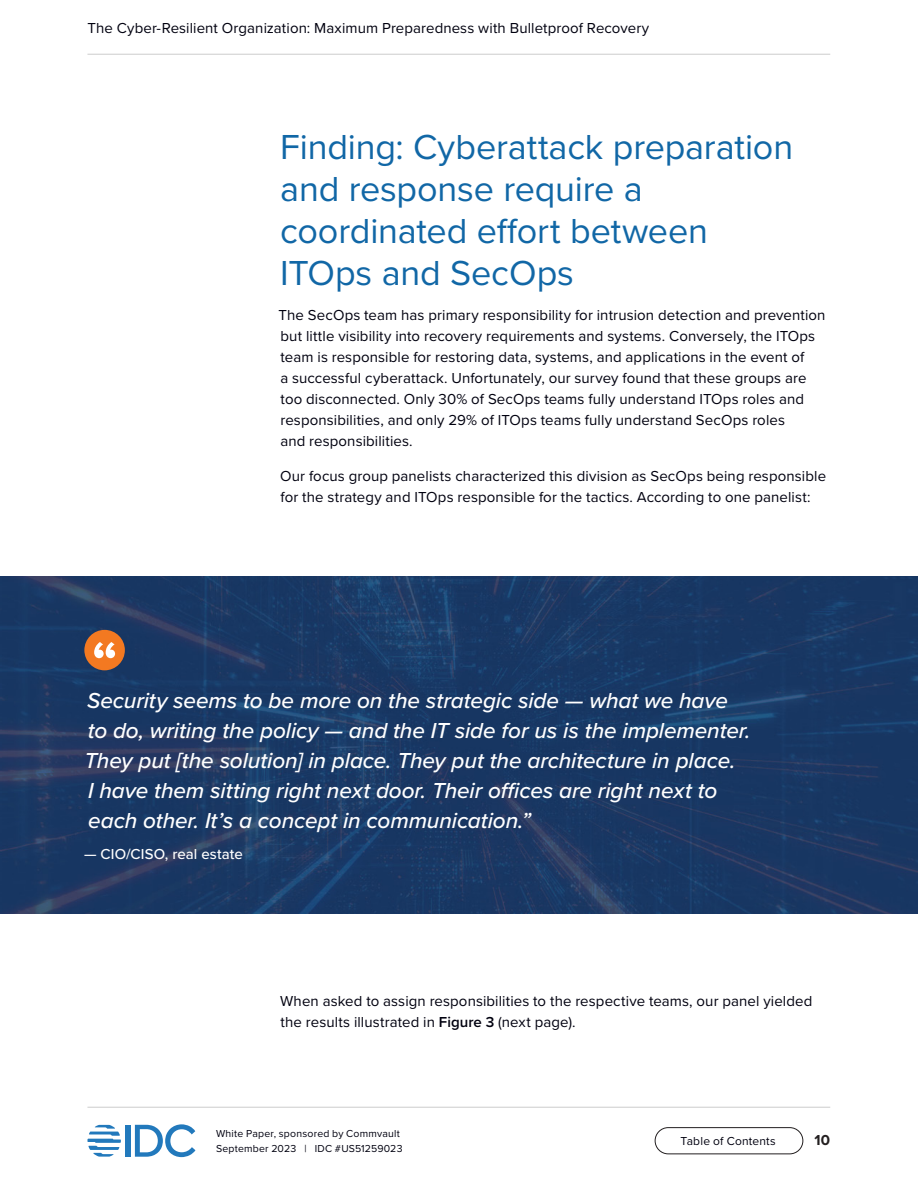
<style>
.page{position:relative;width:918px;height:1188px;background:#fff}
.page>*{position:absolute;margin:0;border:0;box-sizing:border-box;transform-origin:0 0}
.t1{font:36px/42px "Proxima Nova";letter-spacing:-.005em;color:#1167a6}
.t2{font:italic 500 22.5px/30px "Proxima Nova";letter-spacing:-.005em;color:#fff}
.t3{font:15px/21px "Proxima Nova";letter-spacing:.005em;color:#01010f}
.t4{font:500 15px "Proxima Nova";letter-spacing:.005em;color:#fff}
.t5{font:700 15px "Proxima Nova";color:#231f20}
.t6{font:12px "Proxima Nova";letter-spacing:.015em;color:#01010f}
.t7{font:10.5px/15px "Proxima Nova";letter-spacing:.02em;color:#01010f}
.s1{font-weight:600}
</style>
<div class="page">
<div style="left:126px;top:1125px;width:5px;height:32px;background:#2279bc"></div>
<svg style="left:135px;top:1124px;width:60px;height:33px"></svg>
<svg style="left:87px;top:1125px;width:34px;height:32px"></svg>
<div style="left:655px;top:1127px;width:148px;height:27px;border:1px solid #231f20;border-radius:13px"></div>
<hr style="left:87px;top:54px;width:743px;height:1px;background:#ccc">
<hr style="left:87px;top:1107px;width:743px;height:1px;background:#ccc">
<img style="left:0;top:576px;width:918px;height:337px">
<div style="left:84px;top:630px;width:41px;height:40px;background:#f37921;border-radius:50%"></div>
<svg style="left:94px;top:642px;width:21px;height:16px"></svg>
<p class="t3" style="left:87px;top:17px;width:563px">The Cyber-Resilient Organization: Maximum Preparedness with Bulletproof Recovery</p>
<h1 class="t1" style="left:280px;top:124px;width:515px">Finding: Cyberattack preparation and response require a coordinated effort between<br>ITOps and SecOps</h1>
<p class="t3" style="left:279px;top:304px;width:548px">The SecOps team has primary responsibility for intrusion detection and prevention but little visibility into recovery requirements and systems. Conversely, the ITOps team is responsible for restoring data, systems, and applications in the event of<br>a successful cyberattack. Unfortunately, our survey found that these groups are too disconnected. Only 30% of SecOps teams fully understand ITOps roles and responsibilities, and only 29% of ITOps teams fully understand SecOps roles<br>and responsibilities.</p>
<p class="t3" style="left:280px;top:465px;width:547px">Our focus group panelists characterized this division as SecOps being responsible for the strategy and ITOps responsible for the tactics. According to one panelist:</p>
<p class="t2" style="left:84px;top:685px;width:668px">Security seems to be more on the strategic side — what we have<br>to do, writing the policy — and the IT side for us is the implementer.<br>They put [the solution] in place. They put the architecture in place.<br>I have them sitting right next door. Their offices are right next to each other. It’s a concept in communication.”</p>
<p class="t4" style="left:84px;top:843px;width:160px">— CIO/CISO, real estate</p>
<p class="t3" style="left:280px;top:990px;width:534px">When asked to assign responsibilities to the respective teams, our panel yielded the results illustrated in <span class="s1">Figure 3</span> (next page).</p>
<p class="t7" style="left:216px;top:1126px;width:188px">White Paper, sponsored by Commvault<br>September 2023 | IDC #US51259023</p>
<p class="t6" style="left:681px;top:1132px;width:97px">Table of Contents</p>
<p class="t5" style="left:815px;top:1129px;width:17px">10</p>
</div>
